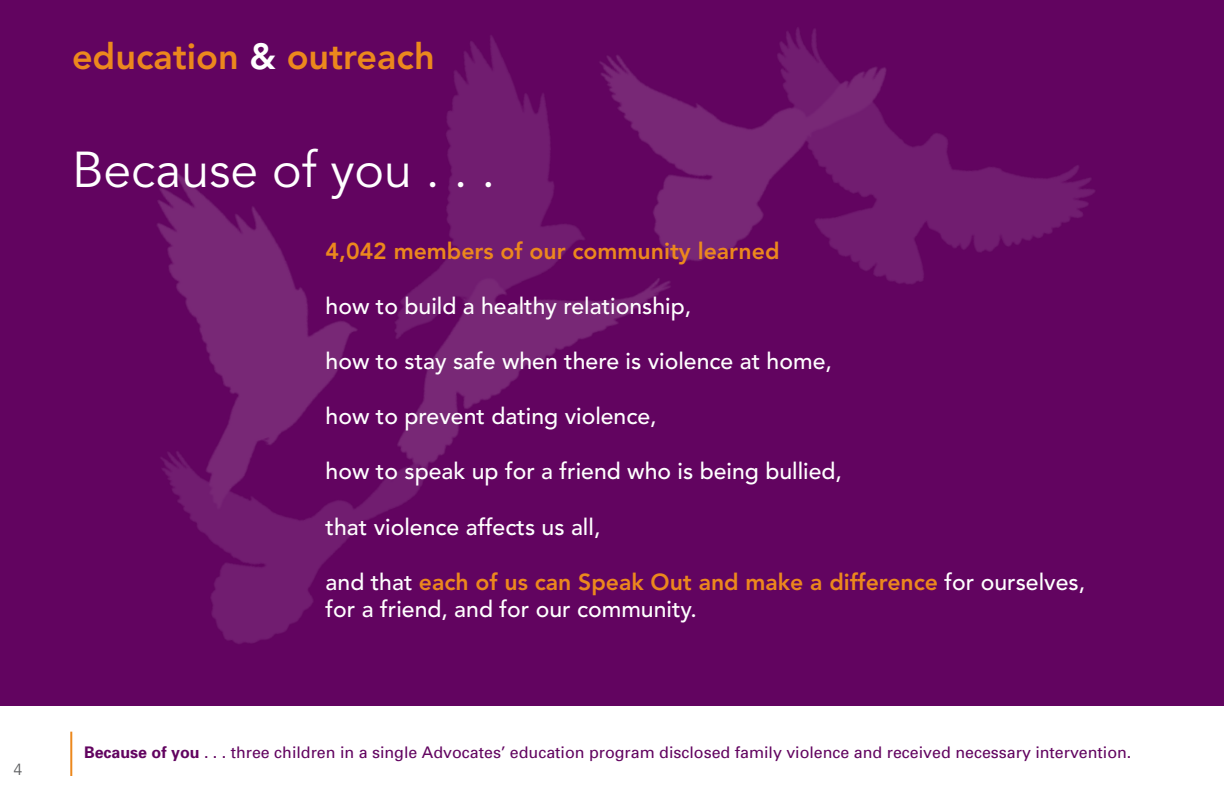
<style>
.page{position:relative;width:1224px;height:792px;background:#fff}
.page>*{position:absolute;margin:0;border:0;box-sizing:border-box;transform-origin:0 0}
.t1{font:50px "Avenir";color:#fff}
.t2{font:800 36px "Avenir";color:#ec881d}
.t3{font:500 23px/27.6px "Avenir";color:#fff}
.t4{font:800 23px "Avenir";color:#ec881d}
.t5{font:16px "Univers";color:#620460}
.t6{font:16px "Avenir";color:#5f6062}
.s1{color:#fff}
.s2{font-weight:800;color:#ec881d}
.s3{font-weight:700}
</style>
<div class="page">
<div style="left:0;top:0;width:1224px;height:706px;background:#620460"></div>
<img style="left:157px;top:27px;width:938px;height:617px">
<hr style="left:70px;top:732px;width:2px;height:44px;background:#ec881d">
<p class="t6" style="left:14px;top:760px;width:10px">4</p>
<h2 class="t2" style="left:72px;top:36px;width:364px">education <span class="s1">&amp;</span> outreach</h2>
<h1 class="t1" style="left:72px;top:141px;width:425px">Because of you . . .</h1>
<p class="t4" style="left:326px;top:237px;width:455px">4,042 members of our community learned</p>
<p class="t3" style="left:326px;top:293px;width:367px">how to build a healthy relationship,</p>
<p class="t3" style="left:326px;top:348px;width:508px">how to stay safe when there is violence at home,</p>
<p class="t3" style="left:326px;top:403px;width:333px">how to prevent dating violence,</p>
<p class="t3" style="left:326px;top:458px;width:518px">how to speak up for a friend who is being bullied,</p>
<p class="t3" style="left:326px;top:513px;width:276px">that violence affects us all,</p>
<p class="t3" style="left:326px;top:569px;width:761px">and that <span class="s2">each of us can Speak Out and make a difference</span> for ourselves, for a friend, and for our community.</p>
<p class="t5" style="left:84px;top:743px;width:1049px"><span class="s3">Because of you</span> . . . three children in a single Advocates’ education program disclosed family violence and received necessary intervention.</p>
</div>
